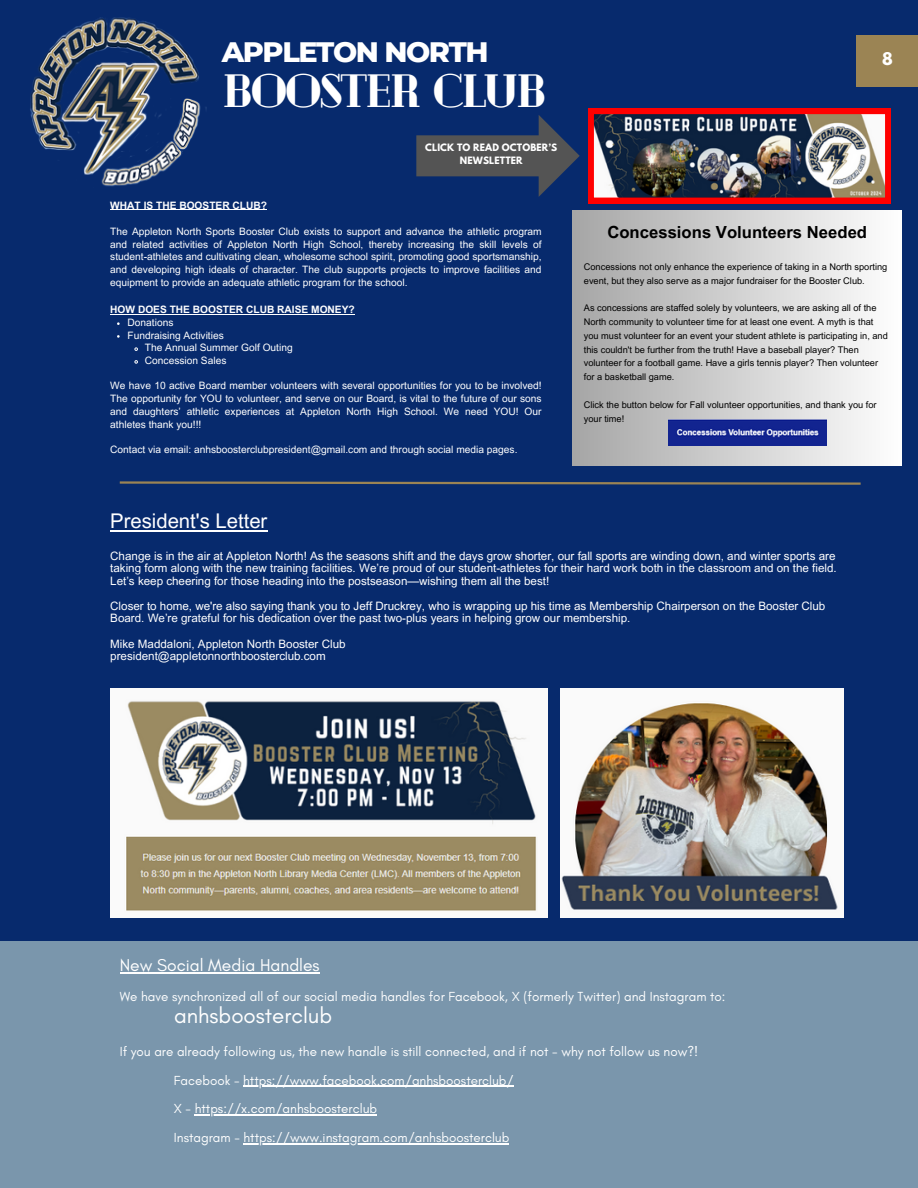
<style>
.page{position:relative;width:918px;height:1188px;background:#072a6d}
.page>*{position:absolute;margin:0;border:0;box-sizing:border-box;transform-origin:0 0}
.t1{font:900 46.65px "Cheque";letter-spacing:-.05em;color:#fff}
.t2{font:42.45px "Squada One";color:#fff}
.t3{font:800 28.65px "Montserrat";letter-spacing:-.05em;color:#fff}
.t4{font:22.35px "Glacial Indifference";color:#fff}
.t5{font:20.25px "Arial MT Pro";color:#fff}
.t6{font:17.4px "Glacial Indifference";color:#fff}
.t7{font:700 16.65px "Arial MT Pro";color:#000}
.t8{font:700 15.45px "League Spartan";color:#fff}
.t9{font:13.35px "Glacial Indifference";color:#fff}
.t10{font:11.55px/12.6px "Arial MT Pro";color:#fff;text-align:justify}
.t11{font:10.2px/12.8px "Arial MT Pro";color:#fff;text-align:justify}
.t12{font:700 10.2px "Arial MT Pro";color:#fff}
.t13{font:9.15px/13.8px "Arial MT Pro";color:#000}
.t14{font:700 9px/13.5px "League Spartan";letter-spacing:.015em;color:#fff;text-align:center}
</style>
<div class="page">
<div style="left:0;top:942px;width:918px;height:246px;background:#7a96ac"></div>
<hr style="left:110px;top:209px;width:157px;height:1px;background:#fff">
<hr style="left:110px;top:314px;width:245px;height:1px;background:#fff">
<svg style="left:134px;top:347px;width:4px;height:4px"></svg>
<svg style="left:134px;top:360px;width:4px;height:4px"></svg>
<img style="left:30px;top:17px;width:177px;height:170px">
<svg style="left:119px;top:481px;width:742px;height:4px"></svg>
<div style="left:857px;top:36px;width:61px;height:51px;background:#9b8454"></div>
<div style="left:573px;top:210px;width:329px;height:256px;background:linear-gradient(to right,#a6a6a6,#fefefe)"></div>
<img style="left:668px;top:420px;width:159px;height:25px">
<img style="left:588px;top:109px;width:303px;height:94px">
<svg style="left:416px;top:115px;width:164px;height:82px"></svg>
<img style="left:110px;top:689px;width:438px;height:228px">
<img style="left:560px;top:689px;width:284px;height:228px">
<hr style="left:110px;top:530px;width:157px;height:2px;background:#fff">
<hr style="left:120px;top:972px;width:200px;height:1px;background:#fff">
<hr style="left:243px;top:1086px;width:271px;height:1px;background:#fff">
<hr style="left:195px;top:1115px;width:182px;height:1px;background:#fff">
<hr style="left:243px;top:1144px;width:266px;height:1px;background:#fff">
<p class="t3" style="left:222px;top:34px;width:268px">APPLETON NORTH</p>
<p class="t1" style="left:222px;top:60px;width:327px">BOOSTER CLUB</p>
<p class="t14" style="left:425px;top:141px;width:134px">CLICK TO READ OCTOBER’S<br>NEWSLETTER</p>
<p class="t12" style="left:110px;top:201px;width:158px">WHAT IS THE BOOSTER CLUB?</p>
<p class="t11" style="left:110px;top:226px;width:433px">The Appleton North Sports Booster Club exists to support and advance the athletic program and related activities of Appleton North High School, thereby increasing the skill levels of student-athletes and cultivating clean, wholesome school spirit, promoting good sportsmanship, and developing high ideals of character. The club supports projects to improve facilities and equipment to provide an adequate athletic program for the school.</p>
<p class="t12" style="left:110px;top:306px;width:246px">HOW DOES THE BOOSTER CLUB RAISE MONEY?</p>
<p class="t11" style="left:128px;top:317px;width:47px">Donations</p>
<p class="t11" style="left:128px;top:330px;width:98px">Fundraising Activities</p>
<p class="t11" style="left:145px;top:343px;width:149px">The Annual Summer Golf Outing</p>
<p class="t11" style="left:145px;top:355px;width:83px">Concession Sales</p>
<p class="t11" style="left:110px;top:381px;width:433px">We have 10 active Board member volunteers with several opportunities for you to be involved!<br>The opportunity for YOU to volunteer, and serve on our Board, is vital to the future of our sons and daughters’ athletic experiences at Appleton North High School. We need YOU! Our athletes thank you!!!</p>
<p class="t11" style="left:110px;top:444px;width:409px">Contact via email: anhsboosterclubpresident@gmail.com and through social media pages.</p>
<h4 class="t8" style="left:882px;top:51px;width:12px">8</h4>
<h6 class="t7" style="left:607px;top:226px;width:261px">Concessions Volunteers Needed</h6>
<h1 class="t13" style="left:584px;top:261px;width:305px">Concessions not only enhance the experience of taking in a North sporting event, but they also serve as a major fundraiser for the Booster Club.</h1>
<h6 class="t13" style="left:584px;top:302px;width:305px">As concessions are staffed solely by volunteers, we are asking all of the North community to volunteer time for at least one event. A myth is that you must volunteer for an event your student athlete is participating in, and this couldn't be further from the truth! Have a baseball player? Then volunteer for a football game. Have a girls tennis player? Then volunteer for a basketball game.</h6>
<h5 class="t13" style="left:584px;top:399px;width:294px">Click the button below for Fall volunteer opportunities, and thank you for your time!</h5>
<h3 class="t5" style="left:110px;top:513px;width:159px">President's Letter</h3>
<p class="t10" style="left:110px;top:551px;width:728px">Change is in the air at Appleton North! As the seasons shift and the days grow shorter, our fall sports are winding down, and winter sports are taking form along with the new training facilities. We’re proud of our student-athletes for their hard work both in the classroom and on the field.<br>Let’s keep cheering for those heading into the postseason—wishing them all the best!</p>
<p class="t10" style="left:110px;top:601px;width:717px">Closer to home, we're also saying thank you to Jeff Druckrey, who is wrapping up his time as Membership Chairperson on the Booster Club<br>Board. We’re grateful for his dedication over the past two-plus years in helping grow our membership.</p>
<p class="t10" style="left:110px;top:639px;width:237px">Mike Maddaloni, Appleton North Booster Club</p>
<p class="t10" style="left:110px;top:651px;width:217px">president@appletonnorthboosterclub.com</p>
<p class="t6" style="left:120px;top:954px;width:201px">New Social Media Handles</p>
<p class="t9" style="left:120px;top:988px;width:607px">We have synchronized all of our social media handles for Facebook, X (formerly Twitter) and Instagram to:</p>
<p class="t4" style="left:174px;top:1002px;width:159px">anhsboosterclub</p>
<h5 class="t9" style="left:120px;top:1043px;width:580px">If you are already following us, the new handle is still connected, and if not - why not follow us now?!</h5>
<h6 class="t9" style="left:174px;top:1072px;width:341px">Facebook - https://www.facebook.com/anhsboosterclub/</h6>
<h6 class="t9" style="left:174px;top:1101px;width:205px">X - https://x.com/anhsboosterclub</h6>
<h6 class="t9" style="left:174px;top:1130px;width:337px">Instagram - https://www.instagram.com/anhsboosterclub</h6>
<p class="t2" style="left:72px;top:992px;width:225px">Student Meals</p>
</div>
